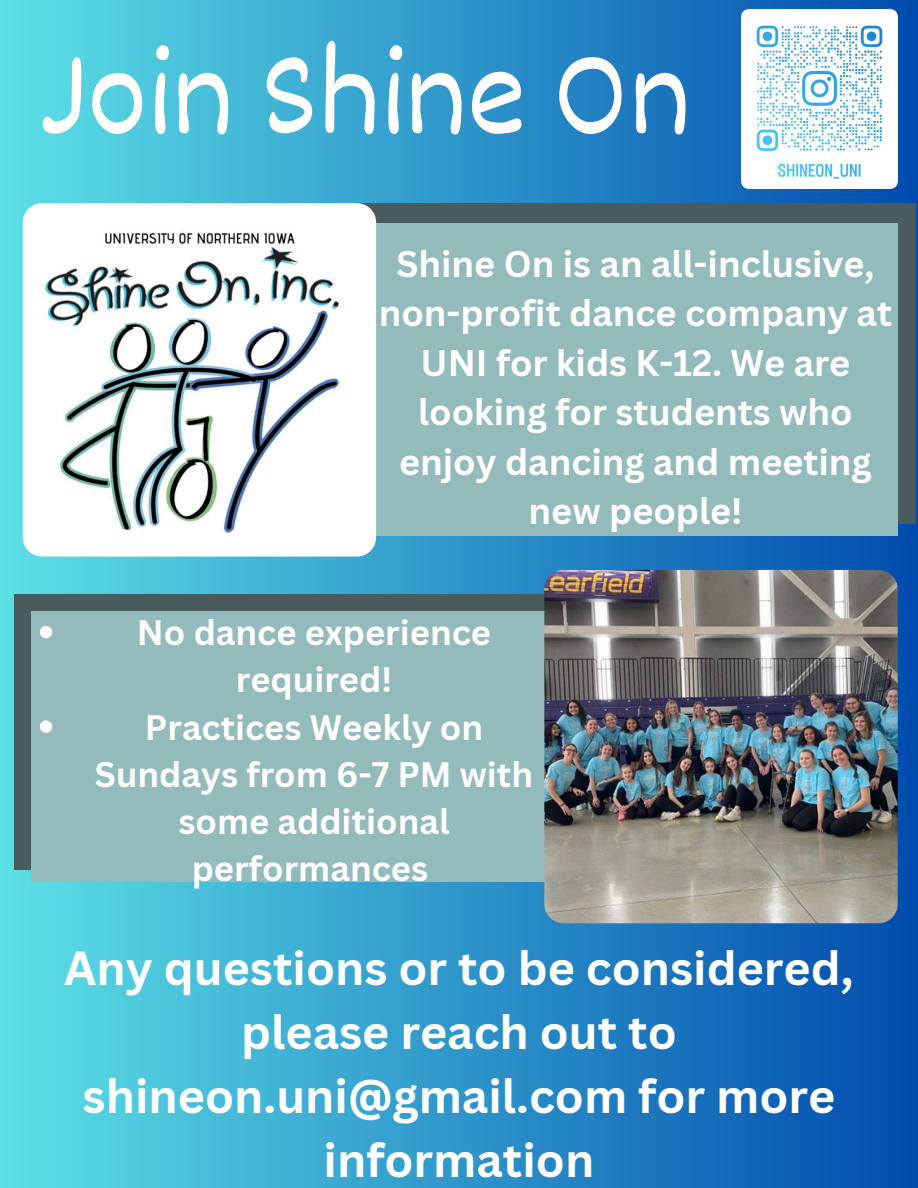
<style>
.page{position:relative;width:918px;height:1188px;background:#fff}
.page>*{position:absolute;margin:0;border:0;box-sizing:border-box;transform-origin:0 0}
.t1{font:126.6px "Dekko";color:#fff}
.t2{font:700 46.5px/64.2px "Canva Sans";color:#fff;text-align:center}
.t3{font:700 36px/49.5px "Canva Sans";color:#fff;text-align:center}
.t4{font:700 34.5px/47.2px "Canva Sans";color:#fff;text-align:center}
</style>
<div class="page">
<div style="left:0;top:0;width:918px;height:1188px;background:linear-gradient(to right,#5de0e6,#014bad)"></div>
<div style="left:14px;top:594px;width:559px;height:275px;background:#495b5d"></div>
<div style="left:31px;top:611px;width:542px;height:271px;background:#93bbbb"></div>
<img style="left:544px;top:570px;width:354px;height:353px">
<div style="left:356px;top:203px;width:559px;height:321px;background:#495b5d"></div>
<div style="left:356px;top:223px;width:542px;height:313px;background:#93bbbb"></div>
<img style="left:23px;top:203px;width:353px;height:354px">
<img style="left:742px;top:10px;width:156px;height:179px">
<svg style="left:40px;top:626px;width:12px;height:12px"></svg>
<svg style="left:40px;top:720px;width:12px;height:13px"></svg>
<h3 class="t1" style="left:39px;top:15px;width:654px">Join Shine On</h3>
<p class="t3" style="left:379px;top:238px;width:515px">Shine On is an all-inclusive, non-profit dance company at<br>UNI for kids K-12. We are looking for students who enjoy dancing and meeting new people!</p>
<p class="t4" style="left:137px;top:608px;width:356px">No dance experience required!</p>
<p class="t4" style="left:95px;top:703px;width:440px">Practices Weekly on<br>Sundays from 6-7 PM with some additional performances</p>
<h2 class="t2" style="left:64px;top:934px;width:791px">Any questions or to be considered, please reach out to shineon.uni@gmail.com for more information</h2>
</div>
